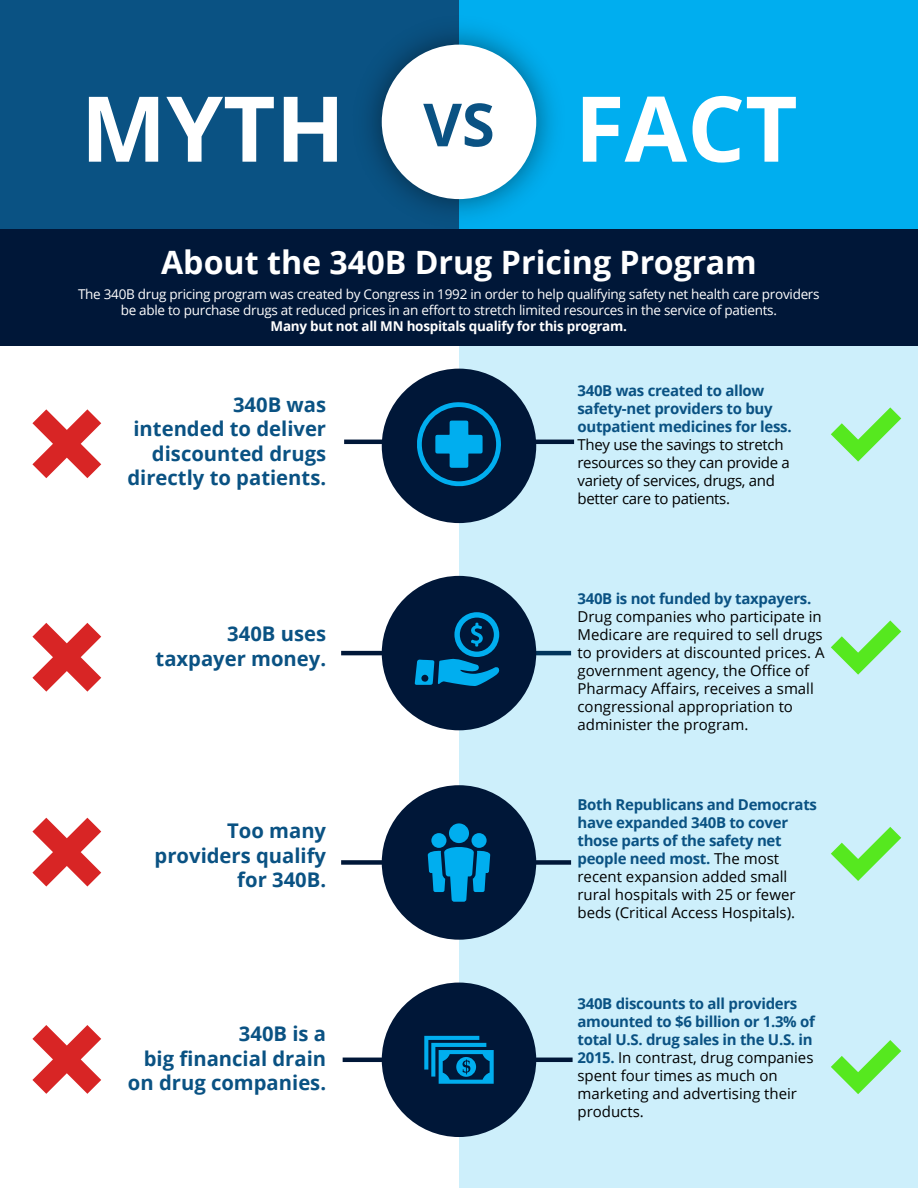
<style>
.page{position:relative;width:918px;height:1188px;background:#fff}
.page>*{position:absolute;margin:0;border:0;box-sizing:border-box;transform-origin:0 0}
.t1{font:700 90.75px "Open Sans";color:#fff}
.t2{font:700 32.25px "Open Sans";color:#fff}
.t3{font:700 20.25px/24.3px "Open Sans";color:#0a5283;text-align:right}
.t4{font:700 15px/18px "Open Sans";letter-spacing:-.02em;color:#0a5283}
.t5{font:15px/18px "Open Sans";color:#000}
.t6{font:15px/18px "Open Sans";letter-spacing:-.02em;color:#000}
.t7{font:13.5px/16.2px "Open Sans";letter-spacing:-.02em;color:#fff;text-align:center}
.t8{font:700 13.5px "Open Sans";letter-spacing:-.02em;color:#fff}
.s1{font-weight:400;color:#000}
</style>
<div class="page">
<hr style="left:341px;top:651px;width:230px;height:4px;background:#001738">
<div style="left:459px;top:233px;width:459px;height:955px;background:#cdeffb"></div>
<div style="left:0;top:227px;width:918px;height:118px;background:#001738"></div>
<svg style="left:831px;top:407px;width:70px;height:55px"></svg>
<svg style="left:831px;top:621px;width:70px;height:54px"></svg>
<svg style="left:831px;top:827px;width:70px;height:54px"></svg>
<svg style="left:831px;top:1040px;width:70px;height:54px"></svg>
<div style="left:0;top:0;width:459px;height:229px;background:#0a5283"></div>
<div style="left:459px;top:0;width:459px;height:229px;background:#00aeef"></div>
<img style="left:369px;top:27px;width:185px;height:190px">
<div style="left:382px;top:45px;width:154px;height:154px;background:#fff;border-radius:50%"></div>
<div style="left:382px;top:369px;width:154px;height:154px;background:#001738;border-radius:50%"></div>
<div style="left:382px;top:576px;width:154px;height:154px;background:#001738;border-radius:50%"></div>
<div style="left:382px;top:785px;width:154px;height:155px;background:#001738;border-radius:50%"></div>
<div style="left:382px;top:983px;width:154px;height:154px;background:#001738;border-radius:50%"></div>
<hr style="left:344px;top:440px;width:230px;height:4px;background:#001738">
<div style="left:341px;top:860px;width:230px;height:5px;background:#001738"></div>
<hr style="left:343px;top:1058px;width:230px;height:4px;background:#001738">
<svg style="left:428px;top:823px;width:62px;height:79px"></svg>
<svg style="left:424px;top:1036px;width:70px;height:48px"></svg>
<svg style="left:417px;top:402px;width:84px;height:84px"></svg>
<svg style="left:415px;top:612px;width:84px;height:74px"></svg>
<svg style="left:32px;top:409px;width:69px;height:69px"></svg>
<svg style="left:32px;top:623px;width:69px;height:69px"></svg>
<svg style="left:32px;top:818px;width:69px;height:69px"></svg>
<svg style="left:32px;top:1025px;width:69px;height:69px"></svg>
<h1 class="t1" style="left:81px;top:65px;width:718px">MYTH <sup>VS</sup> FACT</h1>
<h2 class="t2" style="left:161px;top:239px;width:597px">About the 340B Drug Pricing Program</h2>
<p class="t7" style="left:78px;top:285px;width:743px">The 340B drug pricing program was created by Congress in 1992 in order to help qualifying safety net health care providers be able to purchase drugs at reduced prices in an effort to stretch limited resources in the service of patients.</p>
<p class="t8" style="left:271px;top:317px;width:358px">Many but not all MN hospitals qualify for this program.</p>
<h3 class="t3" style="left:127px;top:392px;width:200px">340B was<br>intended to deliver discounted drugs directly to patients.</h3>
<h3 class="t3" style="left:156px;top:621px;width:172px">340B uses taxpayer money.</h3>
<h3 class="t3" style="left:155px;top:818px;width:173px">Too many providers qualify for 340B.</h3>
<h3 class="t3" style="left:128px;top:1021px;width:200px">340B is a<br>big financial drain on drug companies.</h3>
<p class="t4" style="left:577px;top:382px;width:216px">340B was created to allow safety-net providers to buy outpatient medicines for less.</p>
<p class="t6" style="left:577px;top:436px;width:214px">They use the savings to stretch resources so they can provide a variety of services, drugs, and better care to patients.</p>
<p class="t4" style="left:577px;top:589px;width:235px">340B is not funded by taxpayers.</p>
<p class="t5" style="left:577px;top:607px;width:249px">Drug companies who participate in Medicare are required to sell drugs to providers at discounted prices. A government agency, the Office of Pharmacy Affairs, receives a small congressional appropriation to administer the program.</p>
<p class="t4" style="left:577px;top:795px;width:241px">Both Republicans and Democrats have expanded 340B to cover those parts of the safety net people need most. <span class="s1">The most recent expansion added small rural hospitals with 25 or fewer beds (Critical Access Hospitals).</span></p>
<p class="t4" style="left:577px;top:994px;width:239px">340B discounts to all providers amounted to $6 billion or 1.3% of total U.S. drug sales in the U.S. in<br>2015. <span class="s1">In contrast, drug companies spent four times as much on marketing and advertising their products.</span></p>
</div>
